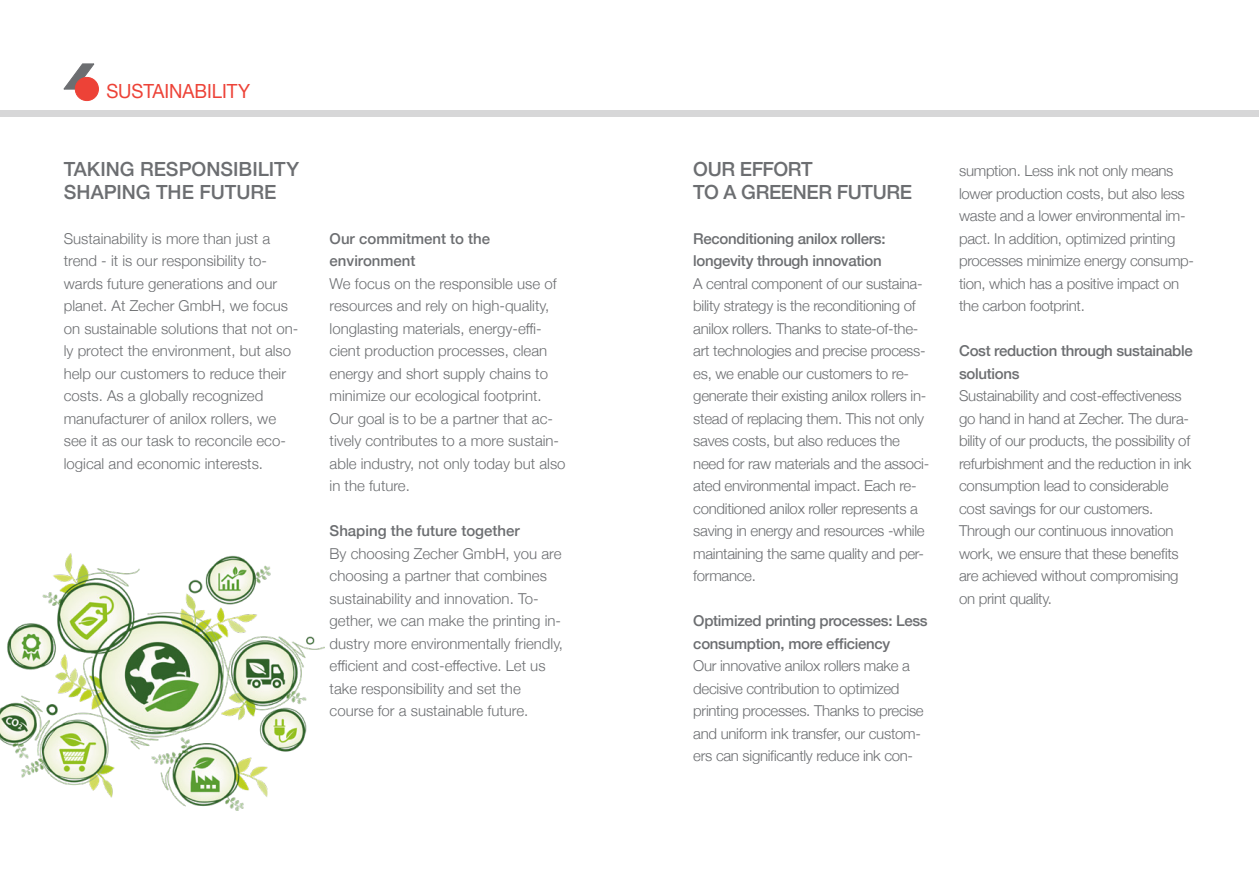
<style>
.page{position:relative;width:1259px;height:893px;background:#fff}
.page>*{position:absolute;margin:0;border:0;box-sizing:border-box;transform-origin:0 0}
.Head_groß{font:500 19.5px/22.5px "Helvetica Neue";letter-spacing:-.005em;color:#6c6e71}
.t1{font:19.5px "Helvetica Neue";letter-spacing:-.005em;color:#ed4237;scale:.95 1}
.Head_groß-2{font:300 15px/22.5px "Helvetica Neue";letter-spacing:-.02em;color:#6c6e71}
.Head_groß-3{font:300 15px/22.5px "Helvetica Neue";color:#6c6e71}
.Head_groß-4{font:500 15px/22.5px "Helvetica Neue";letter-spacing:-.02em;color:#6c6e71}
.Head_groß-5{font:500 15px/22.5px "Helvetica Neue";color:#6c6e71}
</style>
<div class="page">
<div style="left:0;top:111px;width:1259px;height:6px;background:#d7d7d8"></div>
<svg style="left:63px;top:64px;width:31px;height:25px"></svg>
<div style="left:75px;top:77px;width:23px;height:24px;background:#ed4237;border-radius:50%"></div>
<div style="left:75px;top:77px;width:24px;height:24px;border:1px solid #ed4237;border-radius:50%"></div>
<img style="left:0;top:554px;width:324px;height:256px">
<p class="t1" style="left:106px;top:77px;width:153px">SUSTAINABILITY</p>
<p class="Head_groß" style="left:64px;top:157px;width:237px">TAKING RESPONSIBILITY<br>SHAPING THE FUTURE</p>
<p class="Head_groß-3" style="left:64px;top:226px;width:236px">Sustainability is more than just a trend - it is our responsibility to&shy;wards future generations and our planet. At Zecher GmbH, we focus on sustainable solutions that not on&shy;ly protect the environment, but also help our customers to reduce their costs. As a globally recognized manufacturer of anilox rollers, we see it as our task to reconcile eco&shy;logical and economic interests.</p>
<p class="Head_groß-5" style="left:330px;top:226px;width:162px">Our commitment to the environment</p>
<p class="Head_groß-3" style="left:330px;top:271px;width:237px">We focus on the responsible use of resources and rely on high-quality, longlasting materials, energy-effi&shy;cient production processes, clean energy and short supply chains to minimize our ecological footprint.<br>Our goal is to be a partner that ac&shy;tively contributes to a more sustain&shy;able industry, not only today but also in the future.</p>
<p class="Head_groß-5" style="left:330px;top:518px;width:192px">Shaping the future together</p>
<p class="Head_groß-3" style="left:330px;top:541px;width:235px">By choosing Zecher GmbH, you are choosing a partner that combines sustainability and innovation. To&shy;gether, we can make the printing in&shy;dustry more environmentally friendly, efficient and cost-effective. Let us take responsibility and set the course for a sustainable future.</p>
<p class="Head_groß" style="left:693px;top:157px;width:121px">OUR EFFORT</p>
<p class="Head_groß" style="left:693px;top:179px;width:220px">TO A GREENER FUTURE</p>
<p class="Head_groß-4" style="left:693px;top:226px;width:194px">Reconditioning anilox rollers: longevity through innovation</p>
<p class="Head_groß-2" style="left:693px;top:271px;width:237px">A central component of our sustaina&shy;bility strategy is the reconditioning of anilox rollers. Thanks to state-of-the&shy;art technologies and precise process&shy;es, we enable our customers to re&shy;generate their existing anilox rollers in&shy;stead of replacing them. This not only saves costs, but also reduces the need for raw materials and the associ&shy;ated environmental impact. Each re&shy;conditioned anilox roller represents a saving in energy and resources -while maintaining the same quality and per&shy;formance.</p>
<p class="Head_groß-4" style="left:693px;top:608px;width:236px">Optimized printing processes: Less consumption, more efficiency</p>
<p class="Head_groß-2" style="left:693px;top:654px;width:232px">Our innovative anilox rollers make a decisive contribution to optimized printing processes. Thanks to precise and uniform ink transfer, our custom&shy;ers can significantly reduce ink con-</p>
<p class="Head_groß-2" style="left:959px;top:159px;width:236px">sumption. Less ink not only means lower production costs, but also less waste and a lower environmental im&shy;pact. In addition, optimized printing processes minimize energy consump&shy;tion, which has a positive impact on the carbon footprint.</p>
<p class="Head_groß-4" style="left:959px;top:338px;width:235px">Cost reduction through sustainable solutions</p>
<p class="Head_groß-2" style="left:959px;top:384px;width:234px">Sustainability and cost-effectiveness go hand in hand at Zecher. The dura&shy;bility of our products, the possibility of refurbishment and the reduction in ink consumption lead to considerable cost savings for our customers.<br>Through our continuous innovation work, we ensure that these benefits are achieved without compromising on print quality.</p>
</div>
